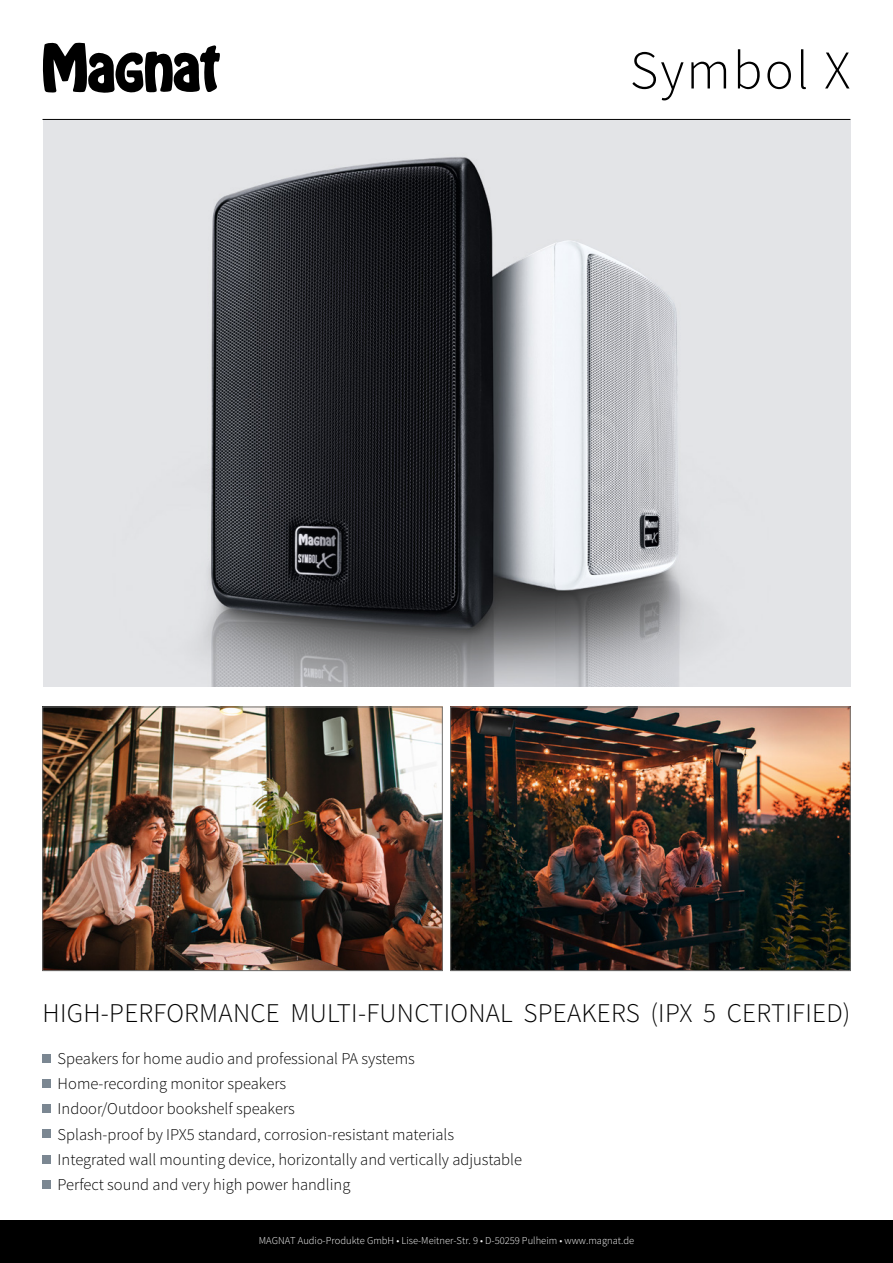
<style>
.page{position:relative;width:893px;height:1263px;background:#fff}
.page>*{position:absolute;margin:0;border:0;box-sizing:border-box;transform-origin:0 0}
.t1{font:300 54.6px "Source Sans Pro";letter-spacing:.04em;color:#000}
.t2{font:300 27px "Source Sans Pro";letter-spacing:.01em;color:#000}
.t3{font:300 16.5px/25.2px "Source Sans Pro";color:#000}
.t4{font:300 10.5px "Source Sans Pro";color:#fff}
</style>
<div class="page">
<div style="left:0;top:1220px;width:893px;height:43px;background:#000"></div>
<hr style="left:43px;top:119px;width:807px;height:1px;background:#000">
<svg style="left:43px;top:43px;width:177px;height:50px"></svg>
<img style="left:45px;top:709px;width:395px;height:260px">
<div style="left:43px;top:707px;width:399px;height:264px;border:1px solid #6f6f6e"></div>
<img style="left:452px;top:709px;width:396px;height:260px">
<div style="left:450px;top:707px;width:400px;height:264px;border:1px solid #6f6f6e"></div>
<img style="left:43px;top:120px;width:807px;height:567px">
<img style="left:212px;top:157px;width:466px;height:470px">
<div style="left:43px;top:1054px;width:8px;height:8px;background:#7b8792"></div>
<div style="left:43px;top:1079px;width:8px;height:8px;background:#7b8792"></div>
<div style="left:43px;top:1104px;width:8px;height:9px;background:#7b8792"></div>
<div style="left:43px;top:1129px;width:8px;height:9px;background:#7b8792"></div>
<div style="left:43px;top:1155px;width:8px;height:8px;background:#7b8792"></div>
<div style="left:43px;top:1180px;width:8px;height:8px;background:#7b8792"></div>
<h1 class="t1" style="left:630px;top:37px;width:222px">Symbol X</h1>
<h2 class="t2" style="left:43px;top:996px;width:809px">HIGH-PERFORMANCE MULTI-FUNCTIONAL SPEAKERS (IPX 5 CERTIFIED)</h2>
<p class="t3" style="left:58px;top:1046px;width:466px">Speakers for home audio and professional PA systems Home-recording monitor speakers<br>Indoor/Outdoor bookshelf speakers<br>Splash-proof by IPX5 standard, corrosion-resistant materials Integrated wall mounting device, horizontally and vertically adjustable Perfect sound and very high power handling</p>
<p class="t4" style="left:259px;top:1233px;width:377px">MAGNAT Audio-Produkte GmbH • Lise-Meitner-Str. 9 • D-50259 Pulheim • www.magnat.de</p>
</div>
